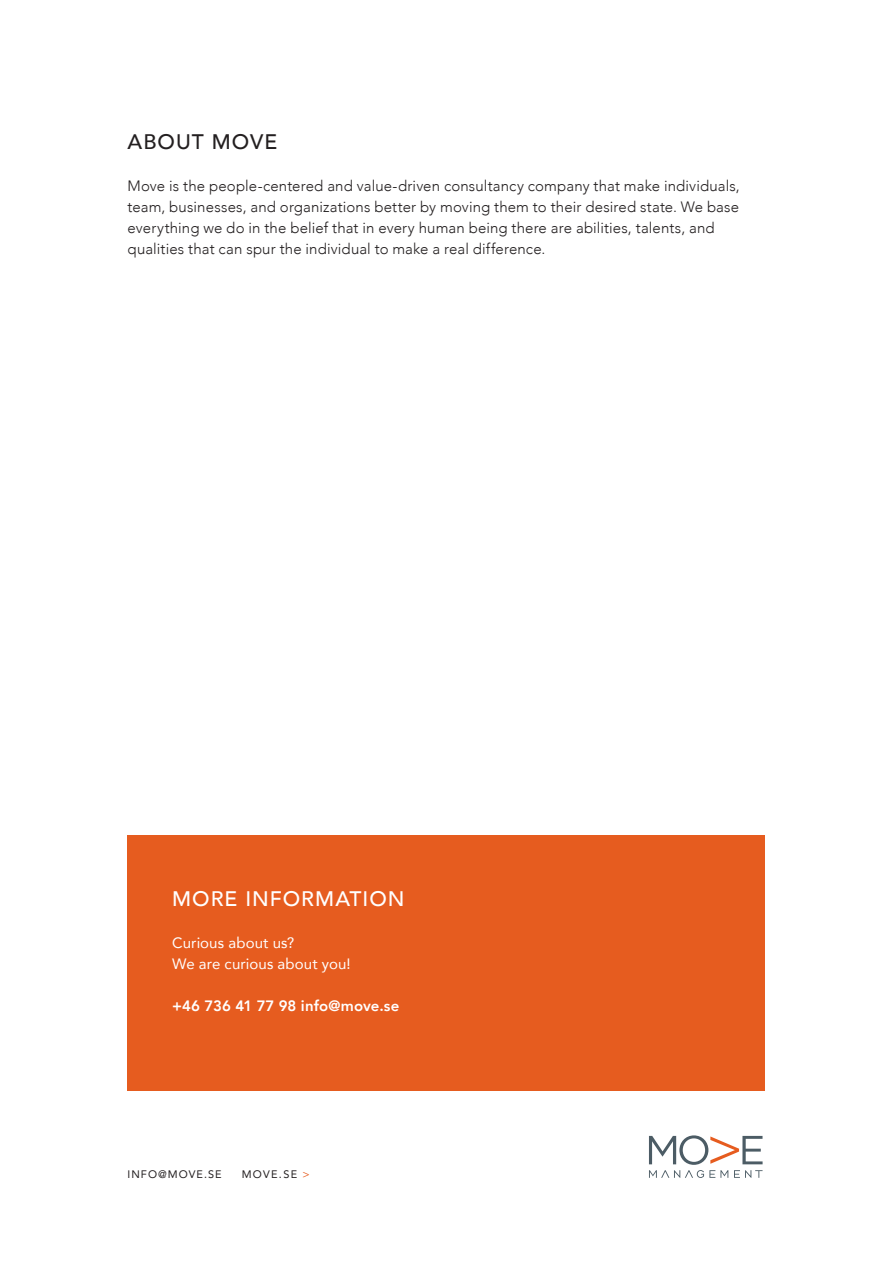
<style>
.page{position:relative;width:893px;height:1263px;background:#fff}
.page>*{position:absolute;margin:0;border:0;box-sizing:border-box;transform-origin:0 0}
.t1{font:500 21px "Avenir";letter-spacing:.045em;color:#fff}
.t2{font:500 21px "Avenir";letter-spacing:.05em;color:#231f20}
.t3{font:300 15px/21px "Avenir";letter-spacing:.01em;color:#231f20}
.t4{font:15px "Avenir";letter-spacing:.01em;color:#fff}
.t5{font:800 15px "Avenir";letter-spacing:-.005em;color:#fff}
.t6{font:10.8px "Avenir";letter-spacing:.1em;color:#231f20}
.s1{color:#e65c1f}
</style>
<div class="page">
<svg style="left:649px;top:1135px;width:114px;height:43px"></svg>
<div style="left:128px;top:836px;width:637px;height:255px;background:#e65c1f"></div>
<p class="t2" style="left:128px;top:123px;width:151px">ABOUT MOVE</p>
<p class="t3" style="left:128px;top:175px;width:614px">Move is the people-centered and value-driven consultancy company that make individuals, team, businesses, and organizations better by moving them to their desired state. We base everything we do in the belief that in every human being there are abilities, talents, and qualities that can spur the individual to make a real difference.</p>
<p class="t1" style="left:172px;top:880px;width:234px">MORE INFORMATION</p>
<p class="t4" style="left:172px;top:930px;width:124px">Curious about us?</p>
<p class="t4" style="left:172px;top:951px;width:180px">We are curious about you!</p>
<p class="t5" style="left:172px;top:994px;width:229px">+46 736 41 77 98 info@move.se</p>
<p class="t6" style="left:128px;top:1165px;width:96px">INFO@MOVE.SE</p>
<p class="t6" style="left:242px;top:1165px;width:69px">MOVE.SE <span class="s1">&gt;</span></p>
</div>
